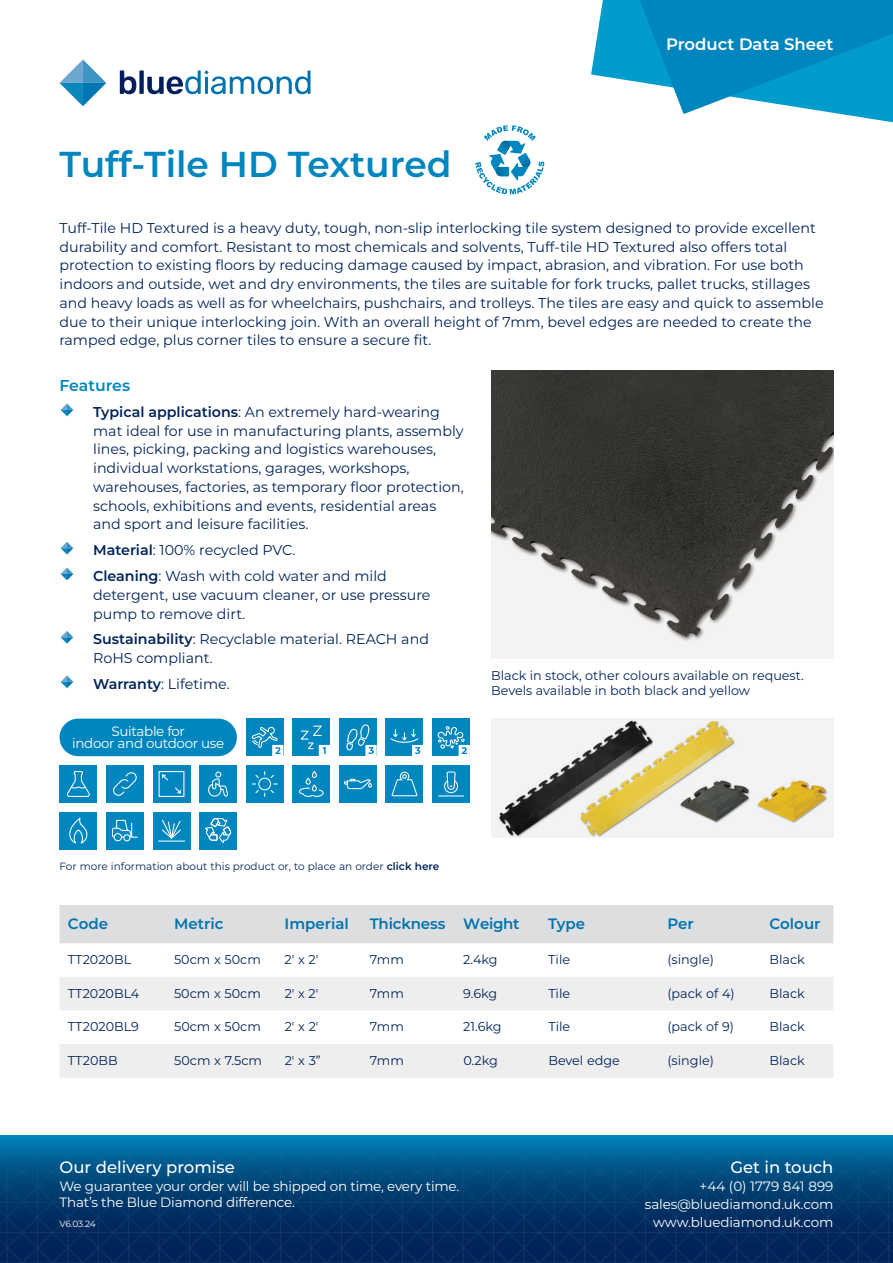
<style>
.page{position:relative;width:893px;height:1263px;background:#fff}
.page>*{position:absolute;margin:0;border:0;box-sizing:border-box;transform-origin:0 0}
.t1{font:600 36px "Montserrat";color:#0086be}
.t2{font:500 16.5px "Montserrat";color:#fff}
.t3{font:600 16.5px "Montserrat";color:#fff}
.t4{font:600 15.75px "Montserrat";color:#0086be}
.t5{font:600 15px "Montserrat";color:#0073ae}
.t6{font:14.25px/18.8px "Montserrat";color:#002359}
.t7{font:13.5px/18px "Montserrat";letter-spacing:-.015em;color:#fff;text-align:right}
.t8{font:12.75px/15.3px "Montserrat";color:#002359}
.t9{font:10.5px "Montserrat";color:#002359}
.t10{font:9px "Montserrat";color:#fff}
.s1{font-weight:600}
</style>
<div class="page">
<svg style="left:60px;top:60px;width:46px;height:46px"></svg>
<svg style="left:120px;top:70px;width:190px;height:24px"></svg>
<svg style="left:0;top:1135px;width:893px;height:128px;background:#014276"></svg>
<svg style="left:591px;top:0;width:302px;height:123px"></svg>
<div style="left:60px;top:905px;width:773px;height:38px;background:#dddee0"></div>
<svg style="left:60px;top:977px;width:773px;height:101px;fill:#eeeeef"></svg>
<div style="left:339px;top:719px;width:38px;height:37px;background:#0086be"></div>
<svg style="left:346px;top:724px;width:31px;height:32px"></svg>
<div style="left:246px;top:719px;width:37px;height:37px;background:#0086be"></div>
<svg style="left:251px;top:726px;width:32px;height:30px"></svg>
<div style="left:106px;top:765px;width:38px;height:38px;background:#0086be"></div>
<svg style="left:113px;top:772px;width:24px;height:24px"></svg>
<div style="left:292px;top:719px;width:38px;height:37px;background:#0086be"></div>
<svg style="left:301px;top:725px;width:29px;height:31px"></svg>
<div style="left:432px;top:719px;width:38px;height:37px;background:#0086be"></div>
<svg style="left:437px;top:726px;width:33px;height:30px"></svg>
<div style="left:386px;top:719px;width:37px;height:37px;background:#0086be"></div>
<svg style="left:390px;top:729px;width:33px;height:27px"></svg>
<div style="left:292px;top:765px;width:38px;height:38px;background:#0086be"></div>
<svg style="left:299px;top:771px;width:25px;height:26px"></svg>
<div style="left:339px;top:765px;width:38px;height:38px;background:#0086be"></div>
<svg style="left:343px;top:779px;width:29px;height:11px"></svg>
<div style="left:60px;top:812px;width:37px;height:37px;background:#0086be"></div>
<svg style="left:69px;top:817px;width:19px;height:27px"></svg>
<div style="left:386px;top:765px;width:37px;height:38px;background:#0086be"></div>
<svg style="left:392px;top:771px;width:26px;height:26px"></svg>
<div style="left:432px;top:765px;width:38px;height:38px;background:#0086be"></div>
<svg style="left:439px;top:771px;width:24px;height:25px"></svg>
<div style="left:106px;top:812px;width:38px;height:37px;background:#0086be"></div>
<div style="left:114px;top:833px;width:8px;height:8px;border:1px solid #fff;border-radius:50%"></div>
<div style="left:123px;top:834px;width:7px;height:7px;border:1px solid #fff;border-radius:50%"></div>
<svg style="left:112px;top:819px;width:26px;height:19px"></svg>
<div style="left:153px;top:812px;width:37px;height:37px;background:#0086be"></div>
<svg style="left:162px;top:819px;width:19px;height:20px"></svg>
<hr style="left:158px;top:840px;width:27px;height:2px;background:#fff">
<div style="left:199px;top:812px;width:38px;height:37px;background:#0086be"></div>
<svg style="left:205px;top:818px;width:27px;height:26px"></svg>
<div style="left:246px;top:765px;width:37px;height:38px;background:#0086be"></div>
<svg style="left:252px;top:771px;width:25px;height:25px"></svg>
<div style="left:60px;top:765px;width:37px;height:38px;background:#0086be"></div>
<svg style="left:66px;top:771px;width:24px;height:26px"></svg>
<div style="left:153px;top:765px;width:37px;height:38px;background:#0086be"></div>
<svg style="left:162px;top:774px;width:19px;height:20px"></svg>
<div style="left:159px;top:771px;width:25px;height:26px;border:1px solid #fff"></div>
<div style="left:199px;top:765px;width:38px;height:38px;background:#0086be"></div>
<svg style="left:208px;top:771px;width:21px;height:26px"></svg>
<svg style="left:61px;top:403px;width:12px;height:13px"></svg>
<svg style="left:61px;top:542px;width:12px;height:12px"></svg>
<svg style="left:61px;top:568px;width:12px;height:12px"></svg>
<svg style="left:61px;top:631px;width:12px;height:13px"></svg>
<svg style="left:61px;top:675px;width:12px;height:13px"></svg>
<img style="left:491px;top:371px;width:342px;height:288px">
<img style="left:491px;top:719px;width:342px;height:119px">
<div style="left:60px;top:719px;width:177px;height:37px;background:#0086be;border-radius:19px"></div>
<svg style="left:475px;top:125px;width:69px;height:69px"></svg>
<h1 class="t1" style="left:60px;top:139px;width:394px">Tuff-Tile HD Textured</h1>
<p class="t3" style="left:666px;top:33px;width:169px">Product Data Sheet</p>
<p class="t6" style="left:60px;top:218px;width:766px">Tuff-Tile HD Textured is a heavy duty, tough, non-slip interlocking tile system designed to provide excellent durability and comfort. Resistant to most chemicals and solvents, Tuff-tile HD Textured also offers total protection to existing floors by reducing damage caused by impact, abrasion, and vibration. For use both indoors and outside, wet and dry environments, the tiles are suitable for fork trucks, pallet trucks, stillages and heavy loads as well as for wheelchairs, pushchairs, and trolleys. The tiles are easy and quick to assemble due to their unique interlocking join. With an overall height of 7mm, bevel edges are needed to create the ramped edge, plus corner tiles to ensure a secure fit.</p>
<p class="t4" style="left:60px;top:374px;width:72px">Features</p>
<p class="t6" style="left:93px;top:402px;width:372px"><span class="s1">Typical applications</span>: An extremely hard-wearing mat ideal for use in manufacturing plants, assembly lines, picking, packing and logistics warehouses, individual workstations, garages, workshops, warehouses, factories, as temporary floor protection, schools, exhibitions and events, residential areas and sport and leisure facilities.</p>
<p class="t6" style="left:93px;top:537px;width:295px;line-height:25.8px"><span class="s1">Material</span>: 100% recycled PVC.<br><span class="s1">Cleaning</span>: Wash with cold water and mild</p>
<p class="t6" style="left:93px;top:585px;width:339px">detergent, use vacuum cleaner, or use pressure pump to remove dirt.</p>
<p class="t6" style="left:93px;top:629px;width:337px"><span class="s1">Sustainability</span>: Recyclable material. REACH and<br>RoHS compliant.</p>
<p class="t6" style="left:93px;top:674px;width:138px"><span class="s1">Warranty</span>: Lifetime.</p>
<p class="t8" style="left:491px;top:667px;width:314px">Black in stock, other colours available on request.<br>Bevels available in both black and yellow</p>
<p class="t7" style="left:72px;top:725px;width:154px;line-height:12px;text-align:center">Suitable for<br>indoor and outdoor use</p>
<p class="t9" style="left:60px;top:859px;width:381px">For more information about this product or, to place an order <span class="s1">click here</span></p>
<p class="t5" style="left:68px;top:913px;width:42px">Code</p>
<p class="t5" style="left:174px;top:913px;width:51px">Metric</p>
<p class="t5" style="left:285px;top:913px;width:66px">Imperial</p>
<p class="t5" style="left:370px;top:913px;width:151px">Thickness Weight</p>
<p class="t5" style="left:548px;top:913px;width:38px">Type</p>
<p class="t5" style="left:667px;top:913px;width:28px">Per</p>
<p class="t5" style="left:769px;top:913px;width:53px">Colour</p>
<p class="t8" style="left:68px;top:951px;width:65px">TT2020BL</p>
<p class="t8" style="left:174px;top:951px;width:88px">50cm x 50cm</p>
<p class="t8" style="left:285px;top:951px;width:35px">2' x 2'</p>
<p class="t8" style="left:370px;top:951px;width:36px">7mm</p>
<p class="t8" style="left:463px;top:951px;width:36px">2.4kg</p>
<p class="t8" style="left:548px;top:951px;width:23px">Tile</p>
<p class="t8" style="left:667px;top:951px;width:48px">(single)</p>
<p class="t8" style="left:769px;top:951px;width:37px">Black</p>
<p class="t8" style="left:68px;top:985px;width:73px">TT2020BL4</p>
<p class="t8" style="left:174px;top:985px;width:88px">50cm x 50cm</p>
<p class="t8" style="left:285px;top:985px;width:35px">2' x 2'</p>
<p class="t8" style="left:370px;top:985px;width:36px">7mm</p>
<p class="t8" style="left:463px;top:985px;width:36px">9.6kg</p>
<p class="t8" style="left:548px;top:985px;width:23px">Tile</p>
<p class="t8" style="left:667px;top:985px;width:69px">(pack of 4)</p>
<p class="t8" style="left:769px;top:985px;width:37px">Black</p>
<p class="t8" style="left:68px;top:1019px;width:73px">TT2020BL9</p>
<p class="t8" style="left:174px;top:1019px;width:88px">50cm x 50cm</p>
<p class="t8" style="left:285px;top:1019px;width:35px">2' x 2'</p>
<p class="t8" style="left:370px;top:1019px;width:36px">7mm</p>
<p class="t8" style="left:463px;top:1019px;width:40px">21.6kg</p>
<p class="t8" style="left:548px;top:1019px;width:23px">Tile</p>
<p class="t8" style="left:667px;top:1019px;width:68px">(pack of 9)</p>
<p class="t8" style="left:769px;top:1019px;width:37px">Black</p>
<p class="t8" style="left:68px;top:1052px;width:51px">TT20BB</p>
<p class="t8" style="left:174px;top:1052px;width:89px">50cm x 7.5cm</p>
<p class="t8" style="left:285px;top:1052px;width:38px">2' x 3”</p>
<p class="t8" style="left:370px;top:1052px;width:36px">7mm</p>
<p class="t8" style="left:463px;top:1052px;width:36px">0.2kg</p>
<p class="t8" style="left:548px;top:1052px;width:73px">Bevel edge</p>
<p class="t8" style="left:667px;top:1052px;width:48px">(single)</p>
<p class="t8" style="left:769px;top:1052px;width:37px">Black</p>
<p class="t2" style="left:60px;top:1155px;width:177px">Our delivery promise</p>
<p class="t7" style="left:60px;top:1177px;width:401px;line-height:16.2px;text-align:left">We guarantee your order will be shipped on time, every time.<br>That’s the Blue Diamond difference.</p>
<p class="t10" style="left:60px;top:1218px;width:38px">V6.03.24</p>
<p class="t2" style="left:730px;top:1155px;width:105px">Get in touch</p>
<p class="t7" style="left:645px;top:1176px;width:190px">+44 (0) 1779 841 899 sales@bluediamond.uk.com www.bluediamond.uk.com</p>
</div>
